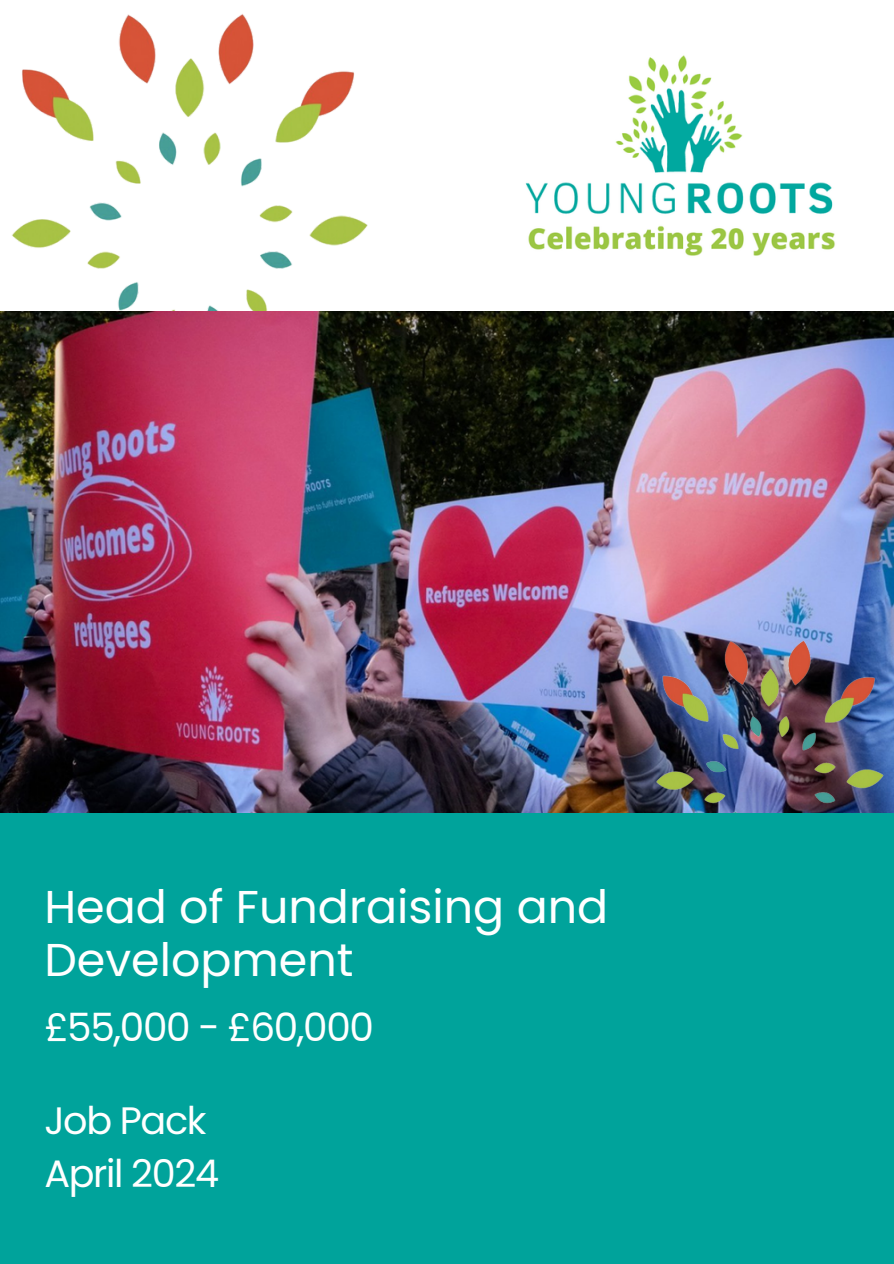
<style>
.page{position:relative;width:894px;height:1264px;background:#fff}
.page>*{position:absolute;margin:0;border:0;box-sizing:border-box;transform-origin:0 0}
.t1{font:45.9px/52.8px "Poppins";color:#fff}
.t2{font:39px "Poppins";letter-spacing:-.035em;color:#fff}
.t3{font:38.1px "Poppins";letter-spacing:-.035em;color:#fff}
</style>
<div class="page">
<img style="left:525px;top:55px;width:310px;height:201px">
<img style="left:0;top:14px;width:384px;height:298px">
<img style="left:0;top:312px;width:893px;height:501px">
<img style="left:648px;top:631px;width:244px;height:182px">
<div style="left:0;top:813px;width:893px;height:450px;background:#00a39b"></div>
<h1 class="t1" style="left:44px;top:880px;width:565px">Head of Fundraising and<br>Development</h1>
<p class="t2" style="left:44px;top:999px;width:331px">£55,000 - £60,000</p>
<p class="t3" style="left:44px;top:1094px;width:163px">Job Pack</p>
<p class="t3" style="left:44px;top:1147px;width:176px">April 2024</p>
</div>
